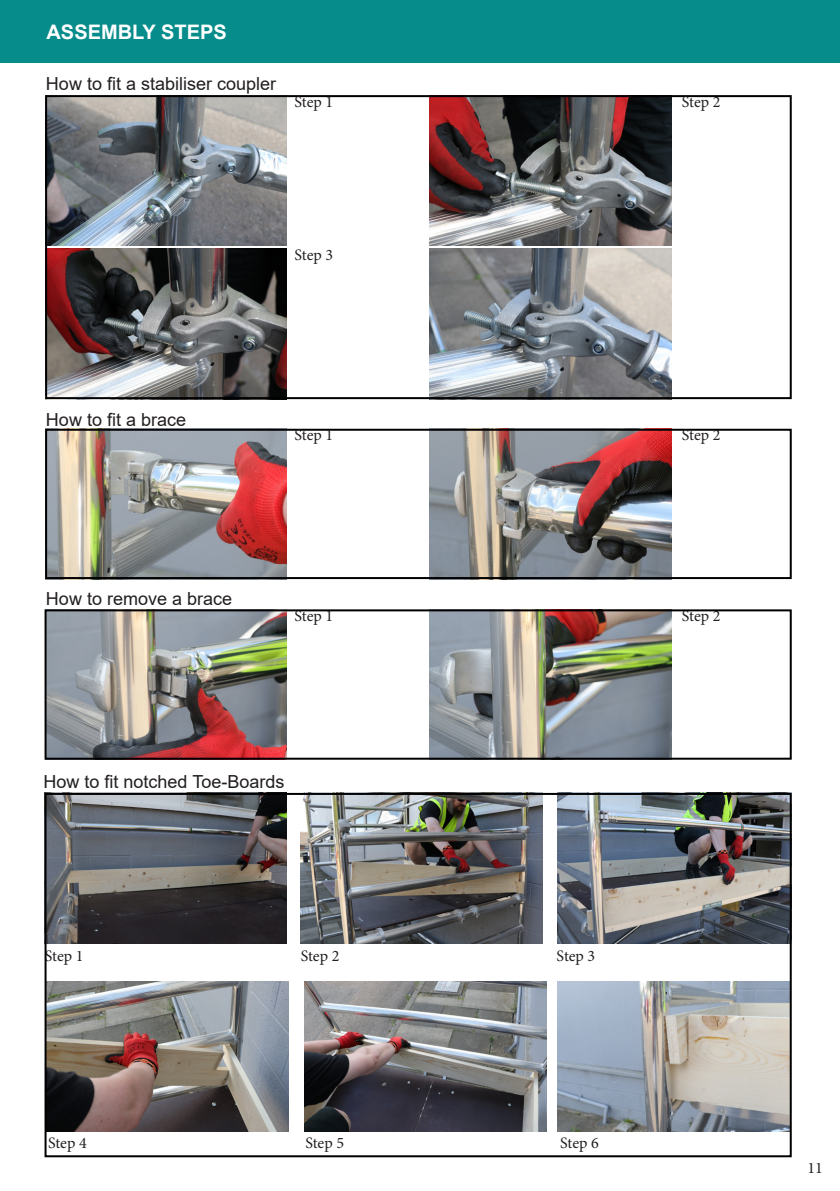
<style>
.page{position:relative;width:840px;height:1191px;background:#fff}
.page>*{position:absolute;margin:0;border:0;box-sizing:border-box;transform-origin:0 0}
.t1{font:700 20px "Arial";color:#fff}
.t2{font:18px "Arial";color:#231f20}
.t3{font:16px "Minion Pro";letter-spacing:-.005em;color:#231f20}
</style>
<div class="page">
<img style="left:48px;top:98px;width:239px;height:147px">
<img style="left:48px;top:249px;width:239px;height:147px">
<img style="left:429px;top:98px;width:242px;height:147px">
<img style="left:429px;top:249px;width:242px;height:147px">
<div style="left:45px;top:95px;width:746px;height:304px;border:2px solid #000001"></div>
<img style="left:48px;top:432px;width:239px;height:144px">
<img style="left:48px;top:612px;width:239px;height:144px">
<img style="left:429px;top:432px;width:242px;height:144px">
<img style="left:429px;top:612px;width:242px;height:144px">
<div style="left:45px;top:429px;width:746px;height:150px;border:2px solid #000001"></div>
<div style="left:45px;top:609px;width:746px;height:150px;border:2px solid #000001"></div>
<img style="left:48px;top:796px;width:238px;height:147px">
<img style="left:300px;top:796px;width:242px;height:147px">
<img style="left:557px;top:796px;width:231px;height:147px">
<img style="left:48px;top:981px;width:240px;height:150px">
<img style="left:304px;top:981px;width:242px;height:150px">
<img style="left:557px;top:981px;width:231px;height:150px">
<div style="left:45px;top:793px;width:746px;height:364px;border:2px solid #000001"></div>
<div style="left:0;top:0;width:839px;height:62px;background:#058c8b"></div>
<p class="t1" style="left:46px;top:18px;width:182px">ASSEMBLY STEPS</p>
<p class="t2" style="left:46px;top:71px;width:232px">How to fit a stabiliser coupler</p>
<p class="t3" style="left:294px;top:91px;width:40px">Step 1</p>
<p class="t3" style="left:681px;top:91px;width:40px">Step 2</p>
<p class="t3" style="left:294px;top:245px;width:40px">Step 3</p>
<p class="t2" style="left:46px;top:407px;width:142px">How to fit a brace</p>
<p class="t2" style="left:46px;top:586px;width:188px">How to remove a brace</p>
<p class="t3" style="left:294px;top:424px;width:40px">Step 1</p>
<p class="t3" style="left:681px;top:424px;width:40px">Step 2</p>
<p class="t3" style="left:294px;top:605px;width:40px">Step 1</p>
<p class="t3" style="left:681px;top:605px;width:40px">Step 2</p>
<p class="t2" style="left:43px;top:769px;width:242px">How to fit notched Toe-Boards</p>
<p class="t3" style="left:45px;top:945px;width:40px">Step 1</p>
<p class="t3" style="left:300px;top:945px;width:40px">Step 2</p>
<p class="t3" style="left:556px;top:945px;width:40px">Step 3</p>
<p class="t3" style="left:48px;top:1132px;width:40px">Step 4</p>
<p class="t3" style="left:305px;top:1132px;width:40px">Step 5</p>
<p class="t3" style="left:560px;top:1132px;width:40px">Step 6</p>
<p class="t3" style="left:807px;top:1156px;width:17px">11</p>
</div>
